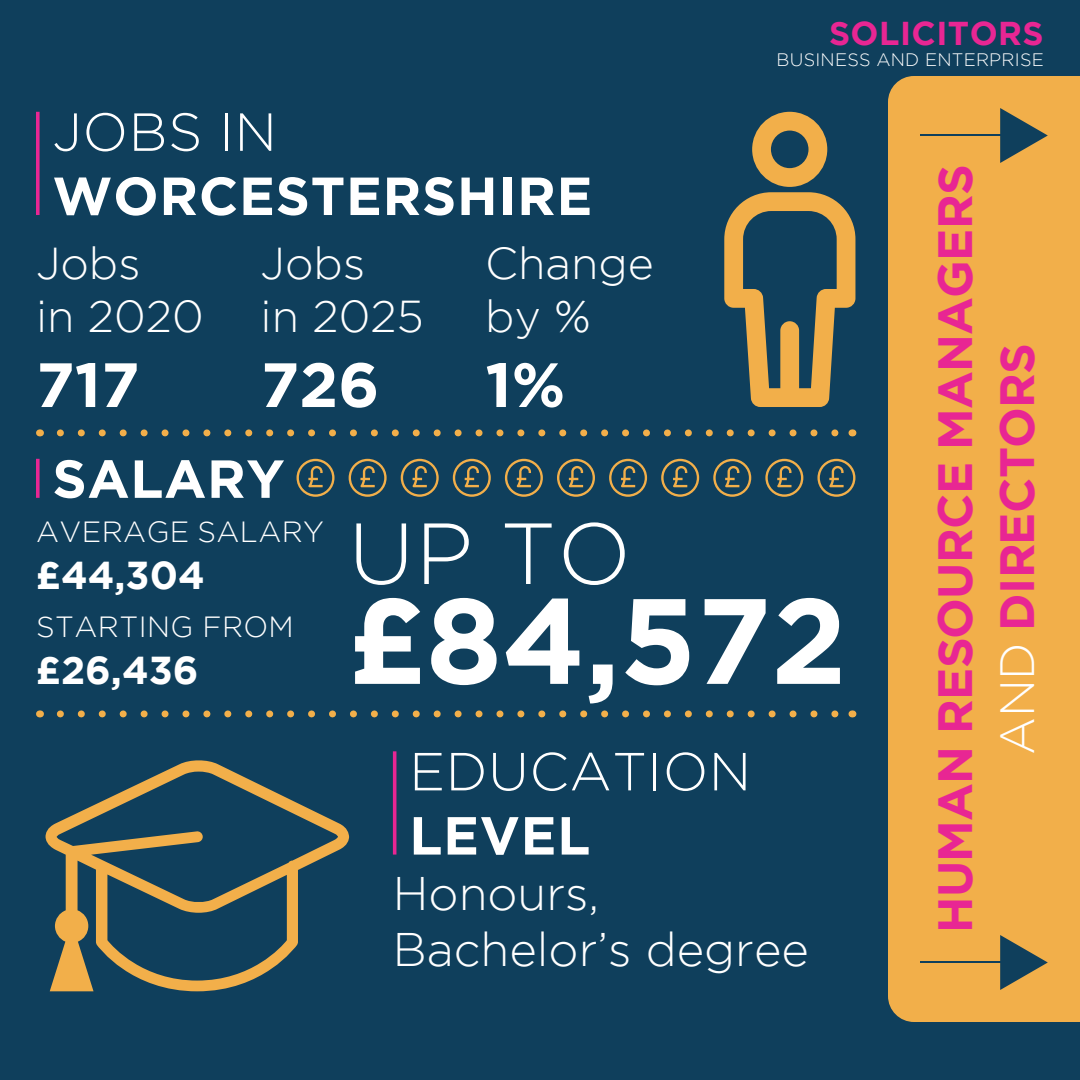
<style>
.page{position:relative;width:1080px;height:1080px;background:#0f3f5c}
.page>*{position:absolute;margin:0;border:0;box-sizing:border-box;transform-origin:0 0}
.t1{font:700 121.1px "Gotham";color:#fff}
.t2{font:300 86.5px "Gotham";color:#fff}
.t3{font:700 62.4px "Gotham";color:#fff}
.t4{font:700 53.5px "Gotham";letter-spacing:.015em;color:#fff}
.t5{font:300 53.5px "Gotham";letter-spacing:.01em;color:#fff}
.t6{font:700 48px/62px "Gotham";letter-spacing:-.015em;color:#e82693;text-align:center}
.t7{font:300 47px/56.4px "Gotham";color:#fff}
.t8{font:300 44.6px/53.5px "Gotham";color:#fff}
.t9{font:700 38.8px "Gotham";color:#fff}
.t10{font:700 33px "Gotham";letter-spacing:.015em;color:#e82693}
.t11{font:300 29.1px "Gotham";letter-spacing:.015em;color:#fff}
.t12{font:300 18px "Gotham";letter-spacing:.015em;color:#fff}
.s1{font-weight:300;color:#fff}
</style>
<div class="page">
<div style="left:888px;top:76px;width:192px;height:946px;background:#f2af4a"></div>
<hr style="left:920px;top:135px;width:88px;height:1px;background:#0f3f5c">
<svg style="left:1000px;top:108px;width:48px;height:55px"></svg>
<hr style="left:920px;top:962px;width:88px;height:1px;background:#0f3f5c">
<svg style="left:1000px;top:935px;width:48px;height:55px"></svg>
<svg style="left:36px;top:112px;width:4px;height:103px"></svg>
<svg style="left:724px;top:112px;width:131px;height:295px"></svg>
<div style="left:780px;top:321px;width:19px;height:86px;background:#f2af4a;border-radius:9px"></div>
<svg style="left:297px;top:459px;width:38px;height:38px"></svg>
<svg style="left:349px;top:459px;width:38px;height:38px"></svg>
<svg style="left:401px;top:459px;width:38px;height:38px"></svg>
<svg style="left:661px;top:459px;width:38px;height:38px"></svg>
<svg style="left:453px;top:459px;width:38px;height:38px"></svg>
<svg style="left:713px;top:459px;width:38px;height:38px"></svg>
<svg style="left:505px;top:459px;width:38px;height:38px"></svg>
<svg style="left:765px;top:459px;width:38px;height:38px"></svg>
<svg style="left:557px;top:459px;width:38px;height:38px"></svg>
<svg style="left:817px;top:459px;width:38px;height:38px"></svg>
<svg style="left:609px;top:459px;width:38px;height:38px"></svg>
<svg style="left:36px;top:459px;width:4px;height:39px"></svg>
<hr style="left:393px;top:751px;width:3px;height:104px;background:#e82693">
<svg style="left:46px;top:760px;width:303px;height:231px"></svg>
<svg style="left:60px;top:429px;width:779px;height:7px"></svg>
<svg style="left:60px;top:710px;width:779px;height:7px"></svg>
<p class="t10" style="left:829px;top:14px;width:216px">SOLICITORS</p>
<p class="t12" style="left:777px;top:49px;width:269px">BUSINESS AND ENTERPRISE</p>
<p class="t5" style="left:52px;top:103px;width:226px">JOBS IN</p>
<p class="t4" style="left:52px;top:165px;width:541px">WORCESTERSHIRE</p>
<p class="t8" style="left:36px;top:236px;width:169px">Jobs<br>in 2020</p>
<p class="t3" style="left:36px;top:349px;width:105px">717</p>
<p class="t8" style="left:261px;top:236px;width:165px">Jobs<br>in 2025</p>
<p class="t3" style="left:261px;top:349px;width:120px">726</p>
<p class="t8" style="left:485px;top:236px;width:170px">Change by %</p>
<p class="t3" style="left:485px;top:349px;width:82px">1%</p>
<p class="t4" style="left:52px;top:448px;width:234px">SALARY</p>
<p class="t11" style="left:36px;top:516px;width:289px">AVERAGE SALARY</p>
<p class="t9" style="left:36px;top:553px;width:170px">£44,304</p>
<p class="t11" style="left:36px;top:611px;width:259px">STARTING FROM</p>
<p class="t9" style="left:36px;top:648px;width:164px">£26,436</p>
<h2 class="t2" style="left:348px;top:506px;width:284px">UP TO</h2>
<h1 class="t1" style="left:348px;top:571px;width:500px">£84,572</h1>
<p class="t5" style="left:409px;top:742px;width:343px">EDUCATION</p>
<p class="t4" style="left:409px;top:805px;width:183px">LEVEL</p>
<p class="t7" style="left:393px;top:864px;width:418px">Honours,<br>Bachelor’s degree</p>
<p class="t6" style="left:923px;top:933px;width:770px;rotate:-90deg">HUMAN RESOURCE MANAGERS<br><span class="s1">AND</span> DIRECTORS</p>
</div>
